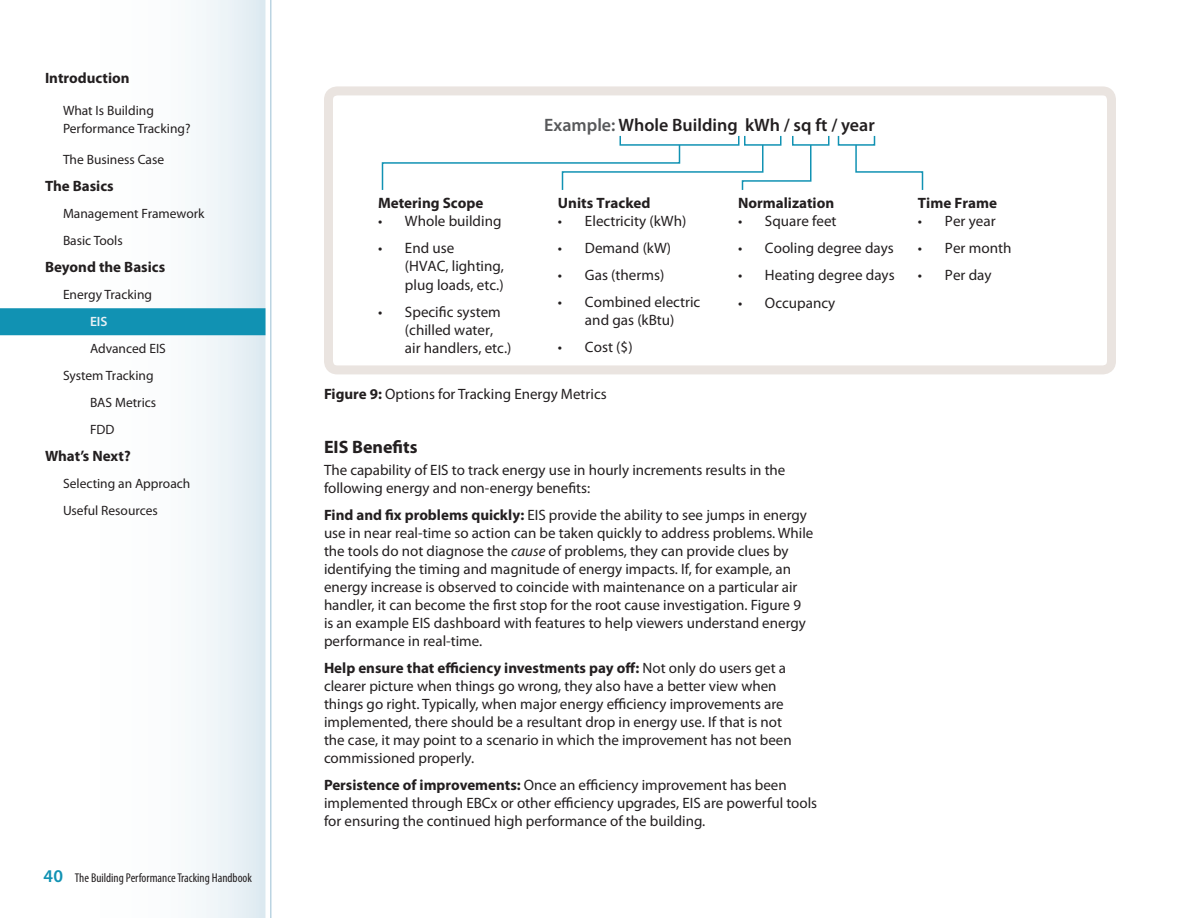
<style>
.page{position:relative;width:1188px;height:918px;background:#fff}
.page>*{position:absolute;margin:0;border:0;box-sizing:border-box;transform-origin:0 0}
.t1{font:600 18px "Myriad Pro";color:#231f20}
.t2{font:700 18px "Myriad Pro";color:#231f20}
.dl{font:15px/18px "Myriad Pro";color:#231f20}
.nav_ol_li{font:700 15px "Myriad Pro";color:#231f20}
.figcaption{font:15px "Myriad Pro";color:#231f20}
.nav_ol_ol_li{font:13.5px "Myriad Pro";color:#231f20}
.nav_ol_ol_li_line2{font:13.5px/18px "Myriad Pro";color:#231f20}
.nav_ol_ol_ol_li{font:13.5px "Myriad Pro";color:#231f20}
.nav_ol_ol_ol_li_curr{font:600 13.5px "Myriad Pro";color:#e7f0f5}
.t3{font:condensed 12.75px "Myriad Pro";color:#231f20}
.s1{font-weight:600;font-stretch:normal;font-size:18px;color:#1192b3}
.s2{color:#57585a}
.s3{font-weight:700}
.s4{font-style:italic}
</style>
<div class="page">
<div style="left:0;top:0;width:266px;height:918px;background:linear-gradient(to right,#fff,#eaf2f6)"></div>
<hr style="left:270px;top:0;width:2px;height:918px;background:#bbd4e2">
<div style="left:0;top:308px;width:266px;height:27px;background:#1192b3"></div>
<div style="left:792px;top:135px;width:38px;height:11px;border:2px solid #1192b3"></div>
<div style="left:838px;top:135px;width:37px;height:11px;border:2px solid #1192b3"></div>
<svg style="left:381px;top:143px;width:431px;height:47px"></svg>
<svg style="left:855px;top:143px;width:69px;height:47px"></svg>
<div style="left:324px;top:86px;width:792px;height:288px;border:9px solid #eae4e0;border-radius:9px"></div>
<p class="nav_ol_li" style="left:45px;top:68px;width:86px">Introduction</p>
<p class="nav_ol_ol_li_line2" style="left:63px;top:101px;width:129px">What Is Building<br>Performance Tracking?</p>
<p class="nav_ol_ol_li" style="left:63px;top:151px;width:103px">The Business Case</p>
<p class="nav_ol_li" style="left:45px;top:176px;width:70px">The Basics</p>
<p class="nav_ol_ol_li" style="left:63px;top:205px;width:143px">Management Framework</p>
<p class="nav_ol_ol_li" style="left:63px;top:232px;width:61px">Basic Tools</p>
<p class="nav_ol_li" style="left:45px;top:257px;width:122px">Beyond the Basics</p>
<p class="nav_ol_ol_li" style="left:63px;top:286px;width:91px">Energy Tracking</p>
<p class="nav_ol_ol_ol_li_curr" style="left:90px;top:313px;width:19px">EIS</p>
<p class="nav_ol_ol_ol_li" style="left:90px;top:340px;width:77px">Advanced EIS</p>
<p class="nav_ol_ol_li" style="left:63px;top:367px;width:92px">System Tracking</p>
<p class="nav_ol_ol_ol_li" style="left:90px;top:394px;width:68px">BAS Metrics</p>
<p class="nav_ol_ol_ol_li" style="left:90px;top:421px;width:26px">FDD</p>
<p class="nav_ol_li" style="left:45px;top:446px;width:87px">What’s Next?</p>
<p class="nav_ol_ol_li" style="left:63px;top:475px;width:129px">Selecting an Approach</p>
<p class="nav_ol_ol_li" style="left:63px;top:502px;width:96px">Useful Resources</p>
<p class="t3" style="left:44px;top:870px;width:210px"><span class="s1">40</span> The Building Performance Tracking Handbook</p>
<p class="t1" style="left:544px;top:114px;width:332px"><span class="s2">Example:</span> Whole Building kWh / sq ft / year</p>
<p class="nav_ol_li" style="left:378px;top:193px;width:107px">Metering Scope</p>
<p class="dl" style="left:378px;top:212px;width:125px">• Whole building</p>
<p class="dl" style="left:405px;top:239px;width:101px;text-indent:-27px">• End use<br>(HVAC, lighting, plug loads, etc.)</p>
<p class="dl" style="left:405px;top:302px;width:108px;text-indent:-27px">• Specific system (chilled water, air handlers, etc.)</p>
<p class="nav_ol_li" style="left:558px;top:193px;width:94px">Units Tracked</p>
<p class="dl" style="left:558px;top:212px;width:130px">• Electricity (kWh)</p>
<p class="dl" style="left:558px;top:239px;width:115px">• Demand (kW)</p>
<p class="dl" style="left:558px;top:266px;width:108px">• Gas (therms)</p>
<p class="dl" style="left:558px;top:293px;width:144px;text-align:center">• Combined electric and gas (kBtu)</p>
<p class="dl" style="left:558px;top:338px;width:76px">• Cost ($)</p>
<p class="nav_ol_li" style="left:738px;top:193px;width:98px">Normalization</p>
<p class="dl" style="left:738px;top:212px;width:100px">• Square feet</p>
<p class="dl" style="left:738px;top:239px;width:157px">• Cooling degree days</p>
<p class="dl" style="left:738px;top:266px;width:158px">• Heating degree days</p>
<p class="dl" style="left:738px;top:293px;width:99px">• Occupancy</p>
<p class="figcaption" style="left:324px;top:384px;width:284px"><span class="s3">Figure 9:</span> Options for Tracking Energy Metrics</p>
<p class="t2" style="left:324px;top:435px;width:95px">EIS Benefits</p>
<p class="dl" style="left:324px;top:461px;width:463px">The capability of EIS to track energy use in hourly increments results in the following energy and non-energy benefits:</p>
<p class="dl" style="left:324px;top:506px;width:491px"><span class="s3">Find and fix problems quickly:</span> EIS provide the ability to see jumps in energy use in near real-time so action can be taken quickly to address problems. While the tools do not diagnose the <span class="s4">cause</span> of problems, they can provide clues by identifying the timing and magnitude of energy impacts. If, for example, an energy increase is observed to coincide with maintenance on a particular air handler, it can become the first stop for the root cause investigation. Figure 9 is an example EIS dashboard with features to help viewers understand energy performance in real-time.</p>
<p class="dl" style="left:324px;top:659px;width:469px"><span class="s3">Help ensure that efficiency investments pay off:</span> Not only do users get a clearer picture when things go wrong, they also have a better view when things go right. Typically, when major energy efficiency improvements are implemented, there should be a resultant drop in energy use. If that is not the case, it may point to a scenario in which the improvement has not been commissioned properly.</p>
<p class="dl" style="left:324px;top:776px;width:495px"><span class="s3">Persistence of improvements:</span> Once an efficiency improvement has been implemented through EBCx or other efficiency upgrades, EIS are powerful tools for ensuring the continued high performance of the building.</p>
<p class="nav_ol_li" style="left:918px;top:193px;width:81px">Time Frame</p>
<p class="dl" style="left:918px;top:212px;width:79px">• Per year</p>
<p class="dl" style="left:918px;top:239px;width:95px">• Per month</p>
<p class="dl" style="left:918px;top:266px;width:75px">• Per day</p>
</div>
